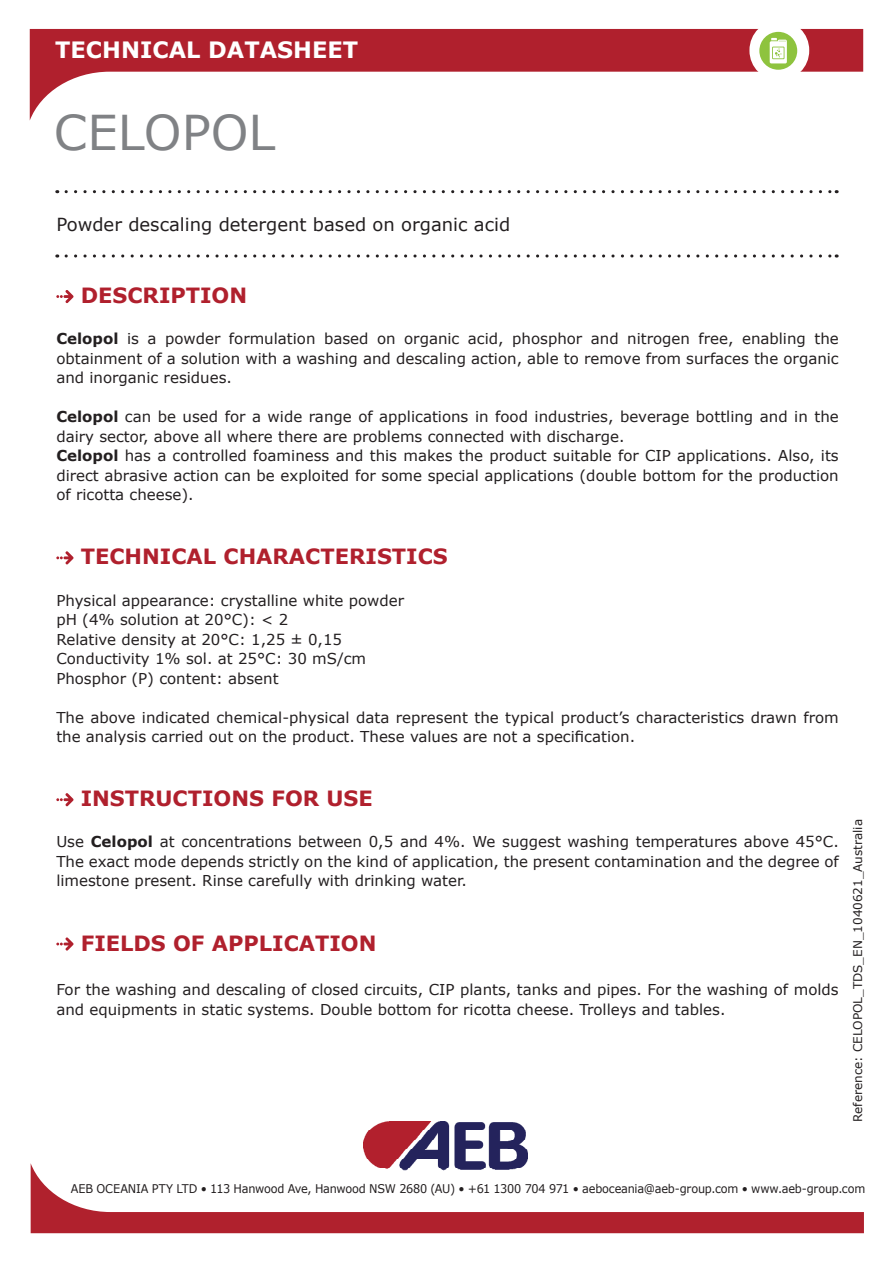
<style>
.page{position:relative;width:893px;height:1263px;background:#fff}
.page>*{position:absolute;margin:0;border:0;box-sizing:border-box;transform-origin:0 0}
.t1{font:48px "Verdana";color:#808285}
.t2{font:700 22.5px "Verdana";color:#fff}
.t3{font:700 21px "Verdana";color:#b0202d}
.t4{font:18px "Verdana";color:#231f20}
.t5{font:15px/19.5px "Verdana";color:#231f20}
.t6{font:12px "Verdana";letter-spacing:-.01em;color:#231f20;scale:.94 1}
.t7{font:12px "Verdana";letter-spacing:-.01em;color:#231f20}
.s1{font-weight:700}
</style>
<div class="page">
<svg style="left:30px;top:29px;width:833px;height:91px"></svg>
<img style="left:363px;top:1121px;width:165px;height:42px">
<svg style="left:31px;top:1163px;width:833px;height:70px"></svg>
<svg style="left:66px;top:190px;width:771px;height:3px"></svg>
<svg style="left:66px;top:254px;width:771px;height:4px"></svg>
<div style="left:749px;top:20px;width:60px;height:61px;background:#fff;border-radius:30px"></div>
<div style="left:759px;top:32px;width:38px;height:38px;background:#8ec33e;border-radius:50%"></div>
<svg style="left:770px;top:38px;width:17px;height:25px"></svg>
<svg style="left:56px;top:290px;width:18px;height:13px"></svg>
<svg style="left:56px;top:551px;width:18px;height:13px"></svg>
<svg style="left:56px;top:793px;width:18px;height:13px"></svg>
<svg style="left:56px;top:937px;width:18px;height:13px"></svg>
<h2 class="t2" style="left:55px;top:34px;width:304px">TECHNICAL DATASHEET</h2>
<h1 class="t1" style="left:54px;top:100px;width:223px">CELOPOL</h1>
<p class="t4" style="left:56px;top:212px;width:455px">Powder descaling detergent based on organic acid</p>
<h3 class="t3" style="left:81px;top:281px;width:168px">DESCRIPTION</h3>
<p class="t5" style="left:56px;top:329px;width:784px;text-align:justify"><span class="s1">Celopol</span> is a powder formulation based on organic acid, phosphor and nitrogen free, enabling the obtainment of a solution with a washing and descaling action, able to remove from surfaces the organic and inorganic residues.</p>
<p class="t5" style="left:56px;top:407px;width:784px"><span class="s1">Celopol</span> can be used for a wide range of applications in food industries, beverage bottling and in the dairy sector, above all where there are problems connected with discharge.<br><span class="s1">Celopol</span> has a controlled foaminess and this makes the product suitable for CIP applications. Also, its direct abrasive action can be exploited for some special applications (double bottom for the production of ricotta cheese).</p>
<h3 class="t3" style="left:81px;top:542px;width:369px">TECHNICAL CHARACTERISTICS</h3>
<p class="t5" style="left:56px;top:590px;width:349px">Physical appearance: crystalline white powder pH (4% solution at 20°C): &lt; 2<br>Relative density at 20°C: 1,25 ± 0,15<br>Conductivity 1% sol. at 25°C: 30 mS/cm Phosphor (P) content: absent</p>
<p class="t5" style="left:56px;top:707px;width:784px">The above indicated chemical-physical data represent the typical product’s characteristics drawn from the analysis carried out on the product. These values are not a specification.</p>
<h3 class="t3" style="left:81px;top:784px;width:294px">INSTRUCTIONS FOR USE</h3>
<p class="t5" style="left:56px;top:832px;width:784px;text-align:justify">Use <span class="s1">Celopol</span> at concentrations between 0,5 and 4%. We suggest washing temperatures above 45°C.<br>The exact mode depends strictly on the kind of application, the present contamination and the degree of limestone present. Rinse carefully with drinking water.</p>
<h3 class="t3" style="left:81px;top:928px;width:297px">FIELDS OF APPLICATION</h3>
<p class="t5" style="left:56px;top:980px;width:784px">For the washing and descaling of closed circuits, CIP plants, tanks and pipes. For the washing of molds and equipments in static systems. Double bottom for ricotta cheese. Trolleys and tables.</p>
<p class="t7" style="left:850px;top:1122px;width:304px;rotate:-90deg">Reference: CELOPOL_TDS_EN_1040621_Australia</p>
<p class="t6" style="left:71px;top:1181px;width:847px">AEB OCEANIA PTY LTD • 113 Hanwood Ave, Hanwood NSW 2680 (AU) • +61 1300 704 971 • aeboceania@aeb-group.com • www.aeb-group.com</p>
</div>
